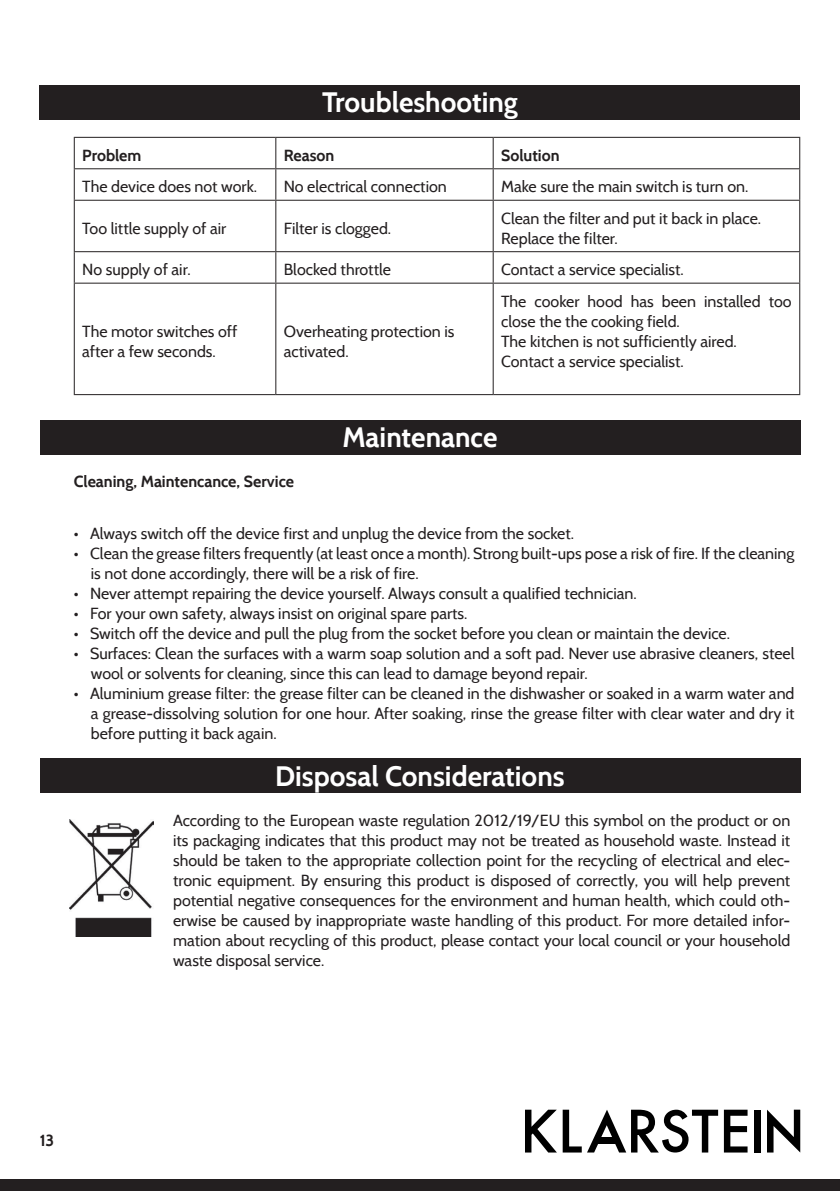
<style>
.page{position:relative;width:840px;height:1191px;background:#fff}
.page>*{position:absolute;margin:0;border:0;box-sizing:border-box;transform-origin:0 0}
.t1{font:700 28px "Cabin";color:#fff}
.t2{font:16px/20px "Cabin";color:#231f20}
.t3{font:700 16px "Cabin";color:#231f20}
</style>
<div class="page">
<div style="left:0;top:1179px;width:839px;height:12px;background:#231f20"></div>
<svg style="left:525px;top:1109px;width:31px;height:43px"></svg>
<svg style="left:723px;top:1109px;width:24px;height:43px"></svg>
<div style="left:753px;top:1109px;width:7px;height:43px;background:#000"></div>
<svg style="left:562px;top:1109px;width:155px;height:43px"></svg>
<div style="left:594px;top:1137px;width:24px;height:6px;background:#000"></div>
<svg style="left:767px;top:1109px;width:32px;height:43px"></svg>
<div style="left:40px;top:85px;width:759px;height:35px;background:#231f20"></div>
<hr style="left:74px;top:137px;width:202px;height:1px;background:#231f20">
<hr style="left:74px;top:138px;width:1px;height:30px;background:#231f20">
<hr style="left:276px;top:137px;width:217px;height:1px;background:#231f20">
<hr style="left:275px;top:138px;width:1px;height:30px;background:#231f20">
<hr style="left:493px;top:137px;width:306px;height:1px;background:#231f20">
<hr style="left:492px;top:138px;width:1px;height:30px;background:#231f20">
<hr style="left:798px;top:138px;width:1px;height:30px;background:#231f20">
<hr style="left:74px;top:168px;width:202px;height:1px;background:#231f20">
<hr style="left:74px;top:169px;width:1px;height:31px;background:#231f20">
<hr style="left:276px;top:168px;width:217px;height:1px;background:#231f20">
<hr style="left:275px;top:169px;width:1px;height:31px;background:#231f20">
<hr style="left:493px;top:168px;width:306px;height:1px;background:#231f20">
<hr style="left:492px;top:169px;width:1px;height:31px;background:#231f20">
<hr style="left:798px;top:169px;width:1px;height:31px;background:#231f20">
<hr style="left:74px;top:200px;width:202px;height:1px;background:#231f20">
<hr style="left:74px;top:201px;width:1px;height:50px;background:#231f20">
<hr style="left:276px;top:200px;width:217px;height:1px;background:#231f20">
<hr style="left:275px;top:201px;width:1px;height:50px;background:#231f20">
<hr style="left:493px;top:200px;width:306px;height:1px;background:#231f20">
<hr style="left:492px;top:201px;width:1px;height:50px;background:#231f20">
<hr style="left:798px;top:201px;width:1px;height:50px;background:#231f20">
<hr style="left:74px;top:251px;width:202px;height:1px;background:#231f20">
<hr style="left:74px;top:252px;width:1px;height:31px;background:#231f20">
<hr style="left:276px;top:251px;width:217px;height:1px;background:#231f20">
<hr style="left:275px;top:252px;width:1px;height:31px;background:#231f20">
<hr style="left:493px;top:251px;width:306px;height:1px;background:#231f20">
<hr style="left:492px;top:252px;width:1px;height:31px;background:#231f20">
<hr style="left:798px;top:252px;width:1px;height:31px;background:#231f20">
<hr style="left:74px;top:283px;width:202px;height:1px;background:#231f20">
<hr style="left:74px;top:284px;width:1px;height:110px;background:#231f20">
<hr style="left:276px;top:283px;width:217px;height:1px;background:#231f20">
<hr style="left:275px;top:284px;width:1px;height:110px;background:#231f20">
<hr style="left:493px;top:283px;width:306px;height:1px;background:#231f20">
<hr style="left:492px;top:284px;width:1px;height:110px;background:#231f20">
<hr style="left:798px;top:284px;width:1px;height:110px;background:#231f20">
<hr style="left:74px;top:394px;width:202px;height:1px;background:#231f20">
<hr style="left:276px;top:394px;width:217px;height:1px;background:#231f20">
<hr style="left:493px;top:394px;width:306px;height:1px;background:#231f20">
<div style="left:40px;top:420px;width:759px;height:35px;background:#231f20"></div>
<div style="left:40px;top:758px;width:759px;height:35px;background:#231f20"></div>
<img style="left:69px;top:819px;width:85px;height:117px">
<h1 class="t1" style="left:322px;top:85px;width:197px">Troubleshooting</h1>
<p class="t3" style="left:82px;top:145px;width:61px">Problem</p>
<p class="t3" style="left:284px;top:145px;width:52px">Reason</p>
<p class="t3" style="left:501px;top:145px;width:60px">Solution</p>
<p class="t2" style="left:82px;top:176px;width:176px">The device does not work.</p>
<p class="t2" style="left:284px;top:176px;width:164px">No electrical connection</p>
<p class="t2" style="left:501px;top:176px;width:248px">Make sure the main switch is turn on.</p>
<p class="t2" style="left:82px;top:218px;width:145px">Too little supply of air</p>
<p class="t2" style="left:284px;top:218px;width:109px">Filter is clogged.</p>
<p class="t2" style="left:501px;top:208px;width:261px">Clean the filter and put it back in place.<br>Replace the filter.</p>
<p class="t2" style="left:82px;top:259px;width:110px">No supply of air.</p>
<p class="t2" style="left:284px;top:259px;width:109px">Blocked throttle</p>
<p class="t2" style="left:501px;top:259px;width:184px">Contact a service specialist.</p>
<p class="t2" style="left:82px;top:321px;width:157px">The motor switches off after a few seconds.</p>
<p class="t2" style="left:284px;top:321px;width:172px">Overheating protection is activated.</p>
<p class="t2" style="left:501px;top:291px;width:292px">The cooker hood has been installed too close the the cooking field.<br>The kitchen is not sufficiently aired.<br>Contact a service specialist.</p>
<h1 class="t1" style="left:342px;top:420px;width:156px">Maintenance</h1>
<p class="t3" style="left:74px;top:472px;width:221px">Cleaning, Maintencance, Service</p>
<p class="t2" style="left:74px;top:523px;width:501px">• Always switch off the device first and unplug the device from the socket.</p>
<p class="t2" style="left:91px;top:543px;width:704px;text-indent:-17px">• Clean the grease filters frequently (at least once a month). Strong built-ups pose a risk of fire. If the cleaning is not done accordingly, there will be a risk of fire.</p>
<p class="t2" style="left:74px;top:583px;width:564px">• Never attempt repairing the device yourself. Always consult a qualified technician.</p>
<p class="t2" style="left:74px;top:603px;width:395px">• For your own safety, always insist on original spare parts.</p>
<p class="t2" style="left:74px;top:623px;width:657px">• Switch off the device and pull the plug from the socket before you clean or maintain the device.</p>
<p class="t2" style="left:91px;top:643px;width:704px;text-indent:-17px">• Surfaces: Clean the surfaces with a warm soap solution and a soft pad. Never use abrasive cleaners, steel wool or solvents for cleaning, since this can lead to damage beyond repair.</p>
<p class="t2" style="left:91px;top:683px;width:704px;text-align:justify;text-indent:-17px">• Aluminium grease filter: the grease filter can be cleaned in the dishwasher or soaked in a warm water and a grease-dissolving solution for one hour. After soaking, rinse the grease filter with clear water and dry it before putting it back again.</p>
<h1 class="t1" style="left:275px;top:759px;width:291px">Disposal Considerations</h1>
<p class="t2" style="left:173px;top:810px;width:618px;text-align:justify">According to the European waste regulation 2012/19/EU this symbol on the product or on its packaging indicates that this product may not be treated as household waste. Instead it should be taken to the appropriate collection point for the recycling of electrical and elec&shy;tronic equipment. By ensuring this product is disposed of correctly, you will help prevent potential negative consequences for the environment and human health, which could oth&shy;erwise be caused by inappropriate waste handling of this product. For more detailed infor&shy;mation about recycling of this product, please contact your local council or your household waste disposal service.</p>
<p class="t3" style="left:40px;top:1130px;width:16px">13</p>
</div>
